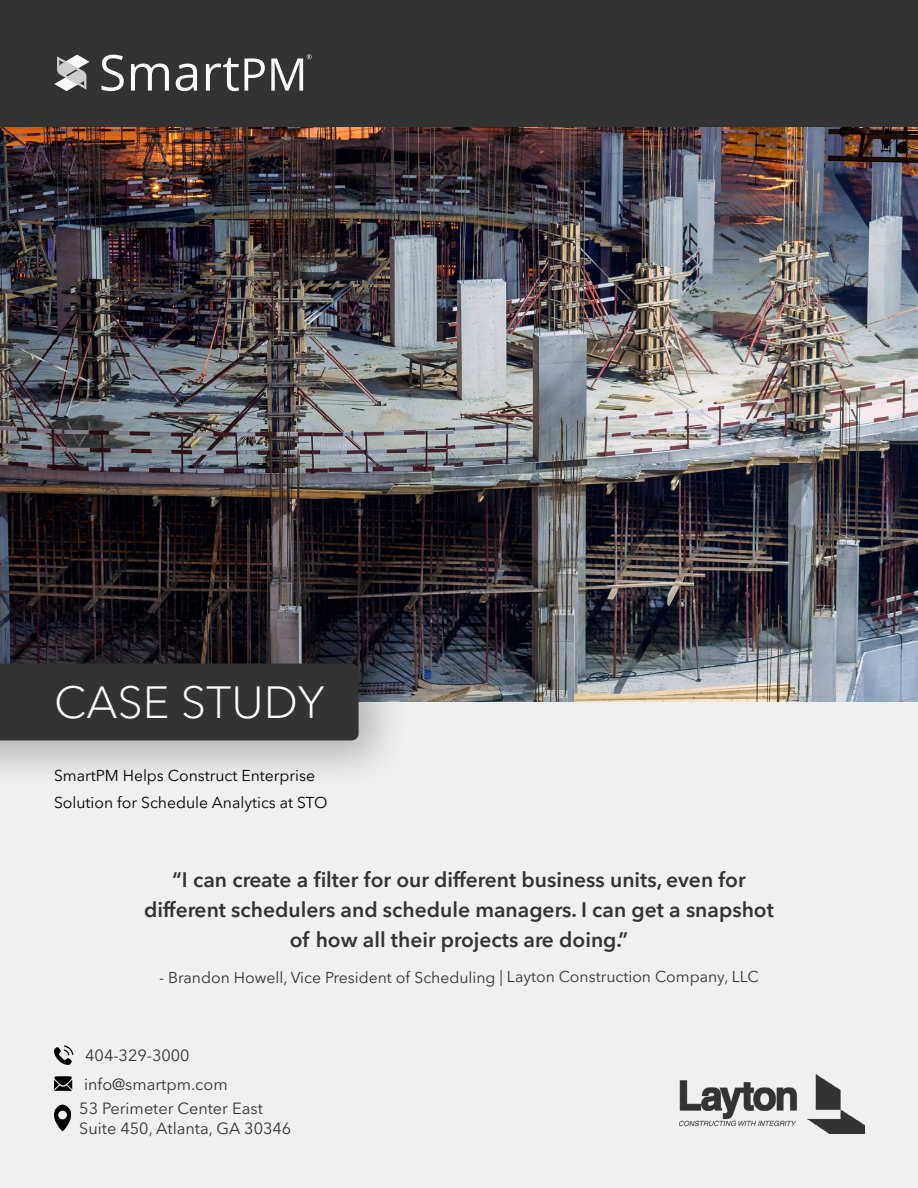
<style>
.page{position:relative;width:918px;height:1188px;background:#fff}
.page>*{position:absolute;margin:0;border:0;box-sizing:border-box;transform-origin:0 0}
.t1{font:300 45px "Avenir Next LT Pro";color:#fff}
.t2{font:600 21px/30px "Avenir Next LT Pro";color:#343433;text-align:center}
.t3{font:16.2px/28.3px "Avenir Next LT Pro";color:#343433}
.t4{font:15.75px "Avenir Next LT Pro";color:#343433}
.t5{font:15.75px/27px "Avenir Next LT Pro";color:#000}
</style>
<div class="page">
<div style="left:0;top:702px;width:918px;height:486px;background:#f1f0f0"></div>
<img style="left:0;top:127px;width:918px;height:575px">
<div style="left:0;top:639px;width:410px;height:153px;background:#000;opacity:.27"></div>
<div style="left:0;top:664px;width:359px;height:76px;background:#333"></div>
<div style="left:0;top:0;width:918px;height:127px;background:#333"></div>
<svg style="left:101px;top:55px;width:23px;height:36px"></svg>
<svg style="left:131px;top:64px;width:38px;height:27px"></svg>
<svg style="left:176px;top:64px;width:21px;height:27px"></svg>
<svg style="left:206px;top:58px;width:59px;height:33px"></svg>
<svg style="left:54px;top:55px;width:35px;height:36px"></svg>
<svg style="left:271px;top:54px;width:41px;height:37px"></svg>
<svg style="left:54px;top:1046px;width:19px;height:19px"></svg>
<svg style="left:54px;top:1076px;width:18px;height:15px"></svg>
<svg style="left:52px;top:1105px;width:21px;height:27px"></svg>
<img style="left:679px;top:1075px;width:185px;height:59px">
<h1 class="t1" style="left:54px;top:675px;width:272px">CASE STUDY</h1>
<p class="t5" style="left:54px;top:762px;width:275px">SmartPM Helps Construct Enterprise<br>Solution for Schedule Analytics at STO</p>
<p class="t2" style="left:144px;top:865px;width:631px">“I can create a filter for our different business units, even for different schedulers and schedule managers. I can get a snapshot of how all their projects are doing.”</p>
<p class="t4" style="left:159px;top:968px;width:601px">- Brandon Howell, Vice President of Scheduling | Layton Construction Company, LLC</p>
<p class="t3" style="left:84px;top:1042px;width:145px">404-329-3000 info@smartpm.com</p>
<p class="t3" style="left:79px;top:1099px;width:214px;line-height:19.5px">53 Perimeter Center East<br>Suite 450, Atlanta, GA 30346</p>
</div>
